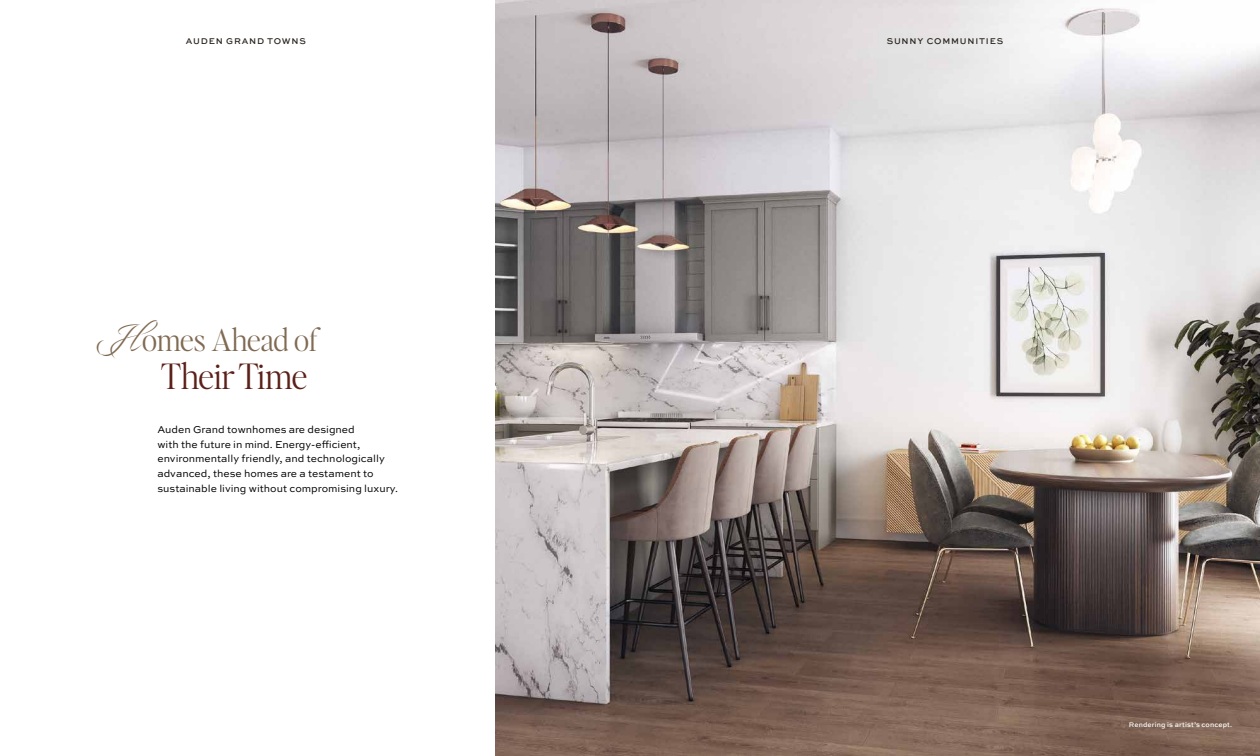
<style>
.page{position:relative;width:1260px;height:756px;background:#fff}
.page>*{position:absolute;margin:0;border:0;box-sizing:border-box;transform-origin:0 0}
.t1{font:300 34.91px "Editor's Note";color:#5b2019}
.t2{font:300 30.62px "Editor's Note";color:#806a52}
.t3{font:10.5px/14.9px "Sweet Sans Pro";color:#000}
.t4{font:500 8.75px "Sweet Sans Pro";letter-spacing:.09em;color:#28221e}
.t5{font:500 7px "Sweet Sans Pro";letter-spacing:.015em;color:#fff}
.s1{font-family:"Volina";font-weight:400}
</style>
<div class="page">
<img style="left:496px;top:0;width:764px;height:756px">
<p class="t4" style="left:186px;top:34px;width:122px">AUDEN GRAND TOWNS</p>
<h2 class="t2" style="left:98px;top:319px;width:221px"><span class="s1">H</span>omes Ahead of</h2>
<h1 class="t1" style="left:161px;top:352px;width:147px">Their Time</h1>
<p class="t3" style="left:157px;top:421px;width:242px">Auden Grand townhomes are designed<br>with the future in mind. Energy-efficient, environmentally friendly, and technologically advanced, these homes are a testament to sustainable living without compromising luxury.</p>
<p class="t4" style="left:884px;top:34px;width:22px">THE</p>
<p class="t4" style="left:916px;top:34px;width:91px">EIGHBO RHOOD</p>
<p class="t4" style="left:887px;top:34px;width:118px">SUNNY COMMUNITIES</p>
<p class="t5" style="left:1129px;top:720px;width:105px">Rendering is artist’s concept.</p>
</div>
